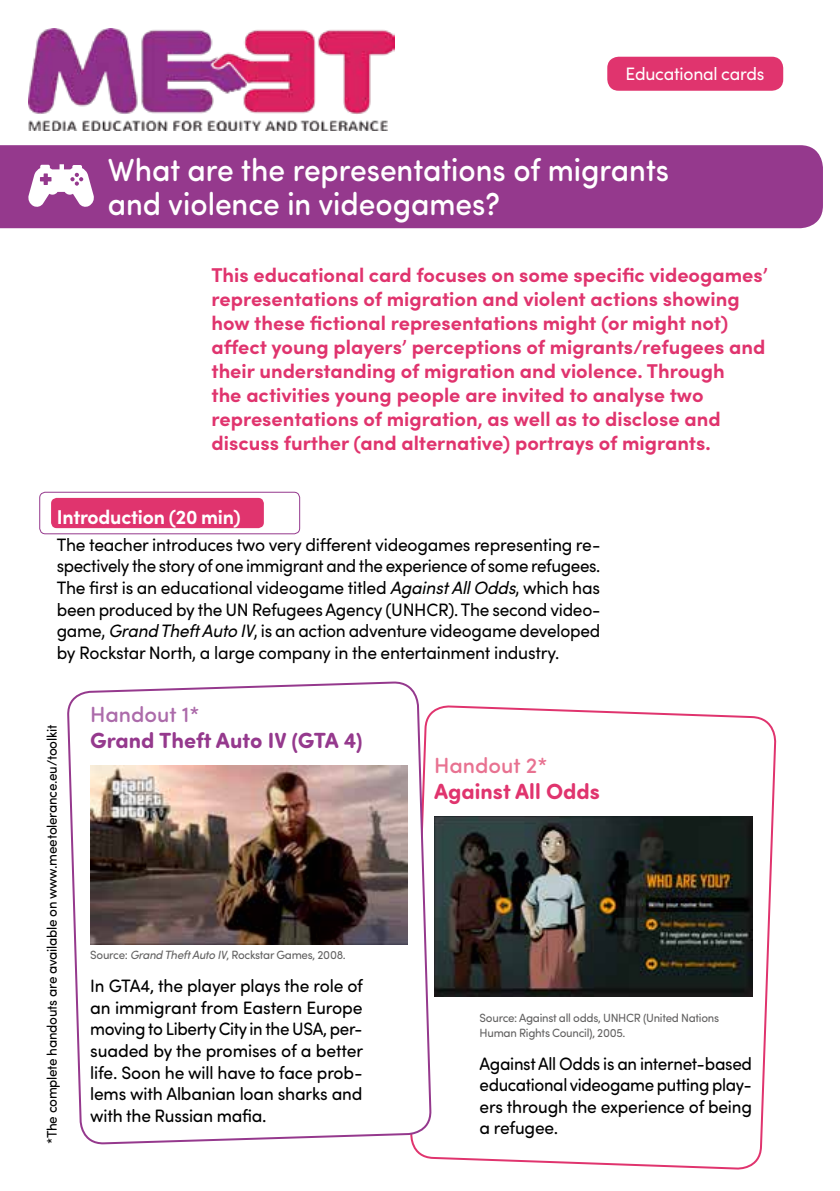
<style>
.page{position:relative;width:840px;height:1191px;background:#fff}
.page>*{position:absolute;margin:0;border:0;box-sizing:border-box;transform-origin:0 0}
.t1{font:500 32px/34px "Sofia Pro Soft";color:#fff;scale:.94 1}
.t2{font:700 22px "Sofia Pro Soft";color:#95398d}
.t3{font:700 22px "Sofia Pro Soft";color:#e0346e}
.t4{font:500 22px "Sofia Pro Soft";color:#ac6baa}
.t5{font:500 22px "Sofia Pro Soft";color:#e87291}
.t6{font:700 20px/24px "Sofia Pro";color:#e0346e}
.t7{font:700 20px "Sofia Pro";letter-spacing:-.01em;color:#fff}
.t8{font:18px/21.6px "Sofia Pro";letter-spacing:-.015em;color:#000;text-align:justify}
.t9{font:18px/21.6px "Sofia Pro Soft";letter-spacing:-.015em;color:#000;text-align:justify}
.t10{font:18px/21.6px "Sofia Pro Soft";letter-spacing:-.015em;color:#000;text-align:justify;scale:.96 1}
.t11{font:18px "Sofia Pro";letter-spacing:-.015em;color:#fff}
.t12{font:14px "Sofia Pro Soft";letter-spacing:-.02em;color:#000}
.t13{font:12px/14.4px "Sofia Pro Soft";letter-spacing:-.025em;color:#646363}
.s1{font-style:italic}
</style>
<div class="page">
<svg style="left:431px;top:705px;width:345px;height:465px"></svg>
<svg style="left:67px;top:681px;width:364px;height:478px"></svg>
<img style="left:28px;top:28px;width:366px;height:102px">
<img style="left:90px;top:765px;width:317px;height:179px">
<img style="left:434px;top:816px;width:317px;height:180px">
<div style="left:0;top:145px;width:822px;height:83px;background:#95398d"></div>
<svg style="left:28px;top:164px;width:67px;height:44px"></svg>
<div style="left:51px;top:498px;width:213px;height:30px;background:#e0346e;border-radius:6px"></div>
<div style="left:39px;top:492px;width:261px;height:42px;border:1px solid #95398d;border-radius:6px"></div>
<div style="left:607px;top:57px;width:175px;height:34px;background:#e0346e;border-radius:11px"></div>
<p class="t11" style="left:625px;top:61px;width:140px">Educational cards</p>
<h1 class="t1" style="left:108px;top:150px;width:598px">What are the representations of migrants and violence in videogames?</h1>
<p class="t6" style="left:211px;top:262px;width:557px">This educational card focuses on some specific videogames’ representations of migration and violent actions showing how these fictional representations might (or might not) affect young players’ perceptions of migrants/refugees and their understanding of migration and violence. Through<br>the activities young people are invited to analyse two representations of migration, as well as to disclose and discuss further (and alternative) portrays of migrants.</p>
<p class="t7" style="left:57px;top:501px;width:185px">Introduction (20 min)</p>
<p class="t8" style="left:57px;top:533px;width:545px">The teacher introduces two very different videogames representing re&shy;spectively the story of one immigrant and the experience of some refugees.<br>The first is an educational videogame titled <span class="s1">Against All Odds</span>, which has been produced by the UN Refugees Agency (UNHCR). The second video&shy;game, <span class="s1">Grand Theft Auto IV</span>, is an action adventure videogame developed by Rockstar North, a large company in the entertainment industry.</p>
<p class="t12" style="left:42px;top:1144px;width:421px;rotate:-90deg">*The complete handouts are available on www.meetolerance.eu/toolkit</p>
<p class="t4" style="left:90px;top:698px;width:111px">Handout 1*</p>
<p class="t2" style="left:90px;top:724px;width:274px">Grand Theft Auto IV (GTA 4)</p>
<p class="t13" style="left:90px;top:947px;width:257px">Source : <span class="s1">Grand Theft Auto IV</span>, Rockstar Games, 2008.</p>
<p class="t9" style="left:90px;top:974px;width:274px">In GTA4, the player plays the role of an immigrant from Eastern Europe moving to Liberty City in the USA, per&shy;suaded by the promises of a better life. Soon he will have to face prob&shy;lems with Albanian loan sharks and with the Russian mafia.</p>
<p class="t5" style="left:434px;top:749px;width:115px">Handout 2*</p>
<p class="t3" style="left:434px;top:775px;width:167px">Against All Odds</p>
<p class="t13" style="left:479px;top:1010px;width:241px">Source: Against all odds, UNHCR (United Nations<br>Human Rights Council), 2005.</p>
<p class="t10" style="left:479px;top:1051px;width:285px">Against All Odds is an internet-based educational videogame putting play&shy;ers through the experience of being a refugee.</p>
</div>
